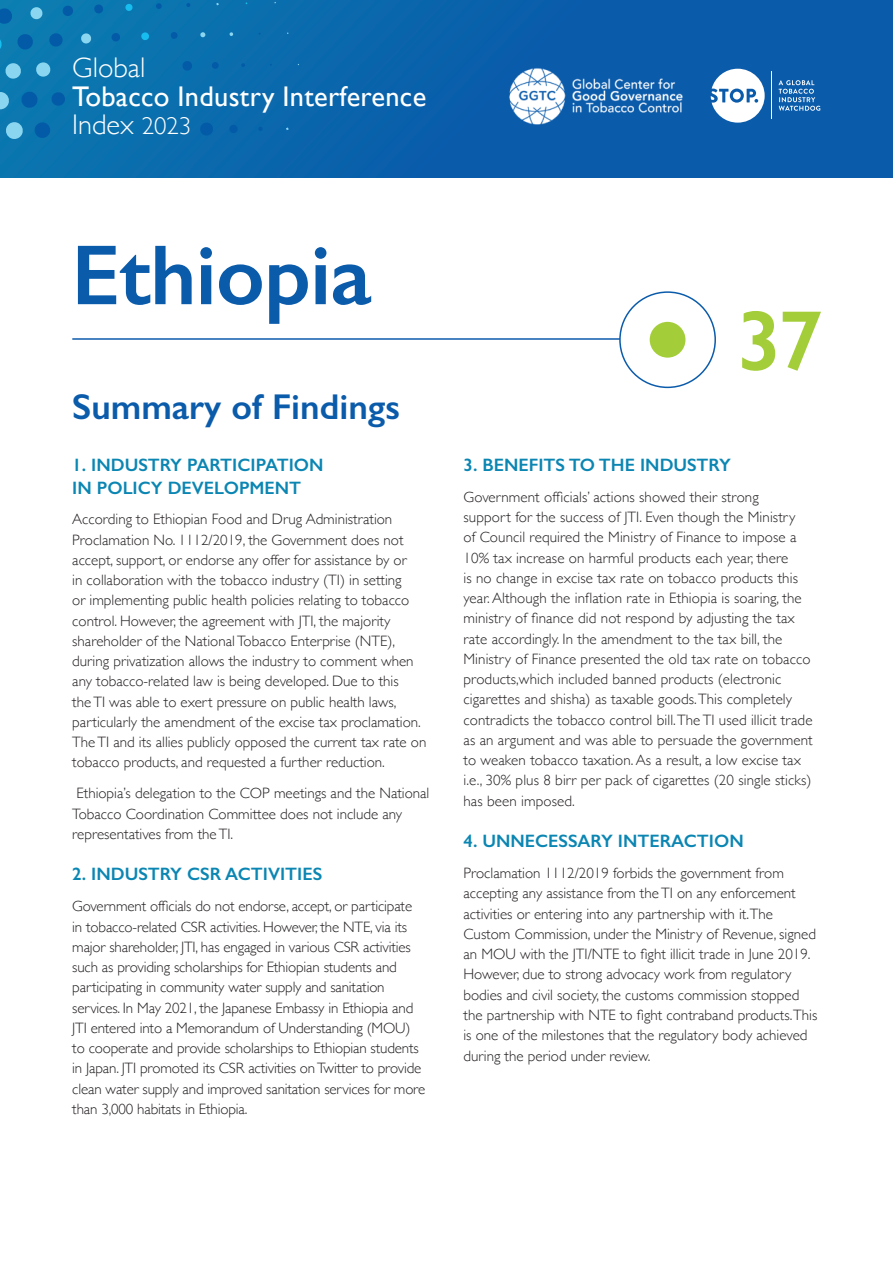
<style>
.page{position:relative;width:893px;height:1263px;background:#fff}
.page>*{position:absolute;margin:0;border:0;box-sizing:border-box;transform-origin:0 0}
.t1{font:600 85.5px "Gill Sans";letter-spacing:-.01em;color:#0b5bab}
.t2{font:600 85.5px "Gill Sans";color:#a4ce39}
.t3{font:600 36px "Gill Sans";color:#0b5bab}
.t4{font:28.5px/28.5px "Gill Sans";letter-spacing:.01em;color:#fff}
.t5{font:300 28.5px "Gill Sans";color:#fff}
.t6{font:600 18px/22.5px "Gill Sans";color:#0b86b3}
.Body_Copy{font:300 15px/20.2px "Gill Sans";color:#231f20}
.s1{font-weight:300}
.s2{font-weight:300;font-size:24.75px}
</style>
<div class="page">
<div style="left:0;top:0;width:893px;height:177px;background:linear-gradient(to right,#0a74ae,#0b54aa)"></div>
<svg style="left:0;top:92px;width:10px;height:17px"></svg>
<svg style="left:5px;top:122px;width:19px;height:17px"></svg>
<svg style="left:15px;top:152px;width:19px;height:1px"></svg>
<svg style="left:0;top:35px;width:3px;height:18px"></svg>
<svg style="left:4px;top:63px;width:18px;height:16px"></svg>
<svg style="left:20px;top:91px;width:19px;height:18px"></svg>
<svg style="left:34px;top:121px;width:17px;height:18px"></svg>
<svg style="left:43px;top:153px;width:18px;height:1px"></svg>
<svg style="left:0;top:7px;width:13px;height:18px"></svg>
<svg style="left:16px;top:33px;width:18px;height:18px"></svg>
<svg style="left:35px;top:62px;width:16px;height:15px"></svg>
<svg style="left:51px;top:91px;width:15px;height:16px"></svg>
<svg style="left:62px;top:123px;width:16px;height:14px"></svg>
<svg style="left:30px;top:7px;width:13px;height:12px"></svg>
<svg style="left:48px;top:32px;width:16px;height:15px"></svg>
<svg style="left:65px;top:61px;width:15px;height:15px"></svg>
<svg style="left:80px;top:92px;width:13px;height:13px"></svg>
<svg style="left:91px;top:123px;width:14px;height:13px"></svg>
<svg style="left:62px;top:5px;width:12px;height:12px"></svg>
<svg style="left:80px;top:33px;width:12px;height:10px"></svg>
<svg style="left:96px;top:62px;width:12px;height:11px"></svg>
<svg style="left:109px;top:93px;width:12px;height:10px"></svg>
<svg style="left:119px;top:124px;width:12px;height:11px"></svg>
<svg style="left:94px;top:4px;width:10px;height:10px"></svg>
<svg style="left:111px;top:32px;width:10px;height:10px"></svg>
<svg style="left:125px;top:62px;width:11px;height:10px"></svg>
<svg style="left:137px;top:92px;width:11px;height:11px"></svg>
<svg style="left:147px;top:124px;width:11px;height:10px"></svg>
<svg style="left:125px;top:3px;width:8px;height:8px"></svg>
<svg style="left:141px;top:32px;width:9px;height:9px"></svg>
<svg style="left:153px;top:61px;width:12px;height:11px"></svg>
<svg style="left:163px;top:91px;width:15px;height:13px"></svg>
<svg style="left:173px;top:123px;width:13px;height:12px"></svg>
<svg style="left:156px;top:3px;width:6px;height:6px"></svg>
<svg style="left:170px;top:32px;width:8px;height:7px"></svg>
<svg style="left:182px;top:60px;width:11px;height:11px"></svg>
<svg style="left:191px;top:90px;width:14px;height:14px"></svg>
<svg style="left:199px;top:122px;width:15px;height:14px"></svg>
<svg style="left:186px;top:3px;width:5px;height:4px"></svg>
<svg style="left:200px;top:32px;width:6px;height:5px"></svg>
<svg style="left:211px;top:62px;width:8px;height:7px"></svg>
<svg style="left:221px;top:93px;width:9px;height:8px"></svg>
<svg style="left:229px;top:124px;width:9px;height:10px"></svg>
<svg style="left:229px;top:32px;width:4px;height:4px"></svg>
<svg style="left:241px;top:63px;width:4px;height:4px"></svg>
<svg style="left:251px;top:94px;width:4px;height:5px"></svg>
<svg style="left:258px;top:126px;width:5px;height:5px"></svg>
<svg style="left:711px;top:69px;width:54px;height:54px"></svg>
<div style="left:733px;top:92px;width:8px;height:8px;background:#fff;border-radius:50%"></div>
<hr style="left:772px;top:71px;width:1px;height:48px;background:#fff">
<svg style="left:778px;top:80px;width:42px;height:31px"></svg>
<img style="left:497px;top:57px;width:193px;height:77px">
<hr style="left:72px;top:338px;width:571px;height:2px;background:#0b5bab">
<div style="left:620px;top:292px;width:95px;height:95px;background:#fff;border-radius:50%"></div>
<div style="left:619px;top:291px;width:97px;height:97px;border:2px solid #0b5bab;border-radius:50%"></div>
<div style="left:650px;top:322px;width:35px;height:36px;background:#a4ce39;border-radius:50%"></div>
<h3 class="t5" style="left:72px;top:45px;width:75px">Global</h3>
<h3 class="t4" style="left:72px;top:81px;width:356px">Tobacco Industry Interference<br><span class="s1">Index</span> <span class="s2">2023</span></h3>
<h1 class="t1" style="left:71px;top:224px;width:302px">Ethiopia</h1>
<h2 class="t3" style="left:72px;top:385px;width:329px">Summary of Findings</h2>
<h3 class="t6" style="left:72px;top:453px;width:253px">1. INDUSTRY PARTICIPATION<br>IN POLICY DEVELOPMENT</h3>
<p class="Body_Copy" style="left:72px;top:509px;width:356px">According to Ethiopian Food and Drug Administration Proclamation No. 1112/2019, the Government does not accept, support, or endorse any offer for assistance by or<br>in collaboration with the tobacco industry (TI) in setting<br>or implementing public health policies relating to tobacco control. However, the agreement with JTI, the majority shareholder of the National Tobacco Enterprise (NTE), during privatization allows the industry to comment when any tobacco-related law is being developed. Due to this<br>the TI was able to exert pressure on public health laws, particularly the amendment of the excise tax proclamation.<br>The TI and its allies publicly opposed the current tax rate on tobacco products, and requested a further reduction.</p>
<p class="Body_Copy" style="left:72px;top:782px;width:359px">Ethiopia’s delegation to the COP meetings and the National<br>Tobacco Coordination Committee does not include any representatives from the TI.</p>
<h3 class="t6" style="left:72px;top:863px;width:251px">2. INDUSTRY CSR ACTIVITIES</h3>
<p class="Body_Copy" style="left:72px;top:896px;width:355px">Government officials do not endorse, accept, or participate in tobacco-related CSR activities. However, the NTE, via its major shareholder, JTI, has engaged in various CSR activities such as providing scholarships for Ethiopian students and participating in community water supply and sanitation services. In May 2021, the Japanese Embassy in Ethiopia and JTI entered into a Memorandum of Understanding (MOU) to cooperate and provide scholarships to Ethiopian students in Japan. JTI promoted its CSR activities on Twitter to provide clean water supply and improved sanitation services for more than 3,000 habitats in Ethiopia.</p>
<h1 class="t2" style="left:737px;top:289px;width:88px">37</h1>
<h3 class="t6" style="left:463px;top:453px;width:269px">3. BENEFITS TO THE INDUSTRY</h3>
<p class="Body_Copy" style="left:463px;top:486px;width:351px">Government officials’ actions showed their strong<br>support for the success of JTI. Even though the Ministry<br>of Council required the Ministry of Finance to impose a 10% tax increase on harmful products each year, there<br>is no change in excise tax rate on tobacco products this year. Although the inflation rate in Ethiopia is soaring, the ministry of finance did not respond by adjusting the tax rate accordingly. In the amendment to the tax bill, the Ministry of Finance presented the old tax rate on tobacco products,which included banned products (electronic cigarettes and shisha) as taxable goods. This completely contradicts the tobacco control bill. The TI used illicit trade as an argument and was able to persuade the government to weaken tobacco taxation. As a result, a low excise tax i.e., 30% plus 8 birr per pack of cigarettes (20 single sticks) has been imposed.</p>
<h3 class="t6" style="left:463px;top:830px;width:282px">4. UNNECESSARY INTERACTION</h3>
<p class="Body_Copy" style="left:463px;top:862px;width:355px">Proclamation 1112/2019 forbids the government from accepting any assistance from the TI on any enforcement activities or entering into any partnership with it.The Custom Commission, under the Ministry of Revenue, signed an MOU with the JTI/NTE to fight illicit trade in June 2019.<br>However, due to strong advocacy work from regulatory bodies and civil society, the customs commission stopped the partnership with NTE to fight contraband products.This is one of the milestones that the regulatory body achieved during the period under review.</p>
</div>
